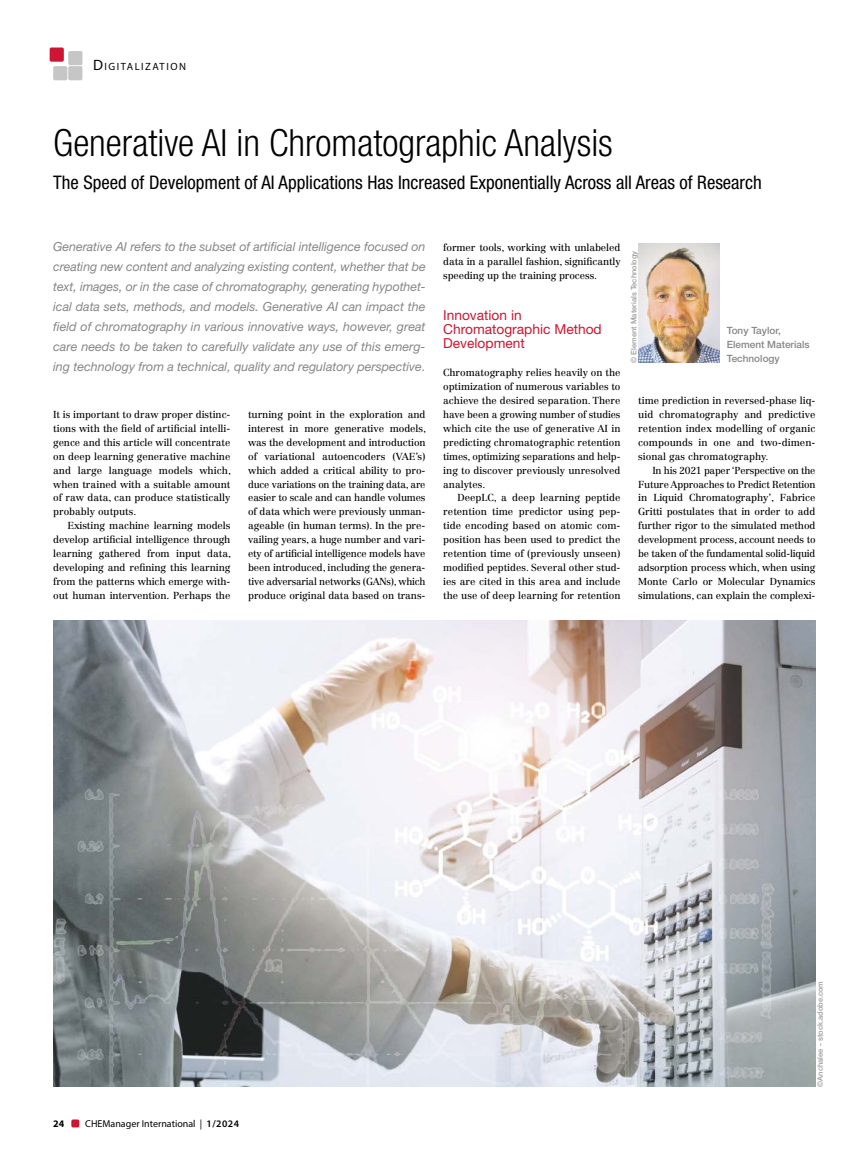
<style>
.page{position:relative;width:851px;height:1170px;background:#fff}
.page>*{position:absolute;margin:0;border:0;box-sizing:border-box;transform-origin:0 0}
.t1{font:300 condensed 37.5px "Helvetica Neue LT Std";color:#000}
.t2{font:condensed 18.75px "Helvetica Neue LT Std";color:#000}
.t3{font:13.75px/13.9px "Helvetica Neue LT Std";color:#ce1531}
.t4{font:italic 12.5px/20px "Helvetica Neue LT Std";color:#878787;text-align:justify}
.t5{font:10.5px "Myriad Pro";letter-spacing:.145em;color:#000}
.t6{font:10px/13.9px "Centennial LT Std";letter-spacing:-.01em;color:#000;text-align:justify}
.t7{font:500 10px/13.9px "Helvetica Neue LT Std";color:#878787}
.t8{font:10px "Myriad Pro";color:#000}
.t9{font:700 10px "Myriad Pro";color:#000}
.t10{font:500 7.5px "Helvetica Neue LT Std";color:#9d9d9c}
.s1{font-size:15px}
.s2{font-weight:600}
</style>
<div class="page">
<img style="left:638px;top:243px;width:81px;height:119px">
<img style="left:53px;top:620px;width:762px;height:466px">
<div style="left:71px;top:1119px;width:8px;height:8px;background:#ce1531;border-radius:2px"></div>
<div style="left:50px;top:47px;width:14px;height:15px;background:#ce1531;border-radius:2px"></div>
<div style="left:53px;top:66px;width:14px;height:14px;background:#c6c6c6;border-radius:2px"></div>
<div style="left:68px;top:51px;width:14px;height:14px;background:#c6c6c6;border-radius:2px"></div>
<div style="left:68px;top:66px;width:14px;height:14px;background:#c6c6c6;border-radius:2px"></div>
<p class="t5" style="left:93px;top:60px;width:94px"><span class="s1">D</span>IGITALIZATION</p>
<h1 class="t1" style="left:53px;top:121px;width:561px">Generative AI in Chromatographic Analysis</h1>
<h2 class="t2" style="left:53px;top:172px;width:710px">The Speed of Development of AI Applications Has Increased Exponentially Across all Areas of Research</h2>
<p class="t4" style="left:53px;top:236px;width:374px">Generative AI refers to the subset of artificial intelligence focused on creating new content and analyzing existing content, whether that be text, images, or in the case of chromatography, generating hypothet&shy;ical data sets, methods, and models. Generative AI can impact the field of chromatography in various innovative ways, however, great care needs to be taken to carefully validate any use of this emerg&shy;ing technology from a technical, quality and regulatory perspective.</p>
<p class="t6" style="left:53px;top:407px;width:179px">It is important to draw proper distinc&shy;tions with the field of artificial intelli&shy;gence and this article will concentrate on deep learning generative machine and large language models which, when trained with a suitable amount of raw data, can produce statistically probably outputs.</p>
<p class="t6" style="left:53px;top:519px;width:179px;text-indent:14px">Existing machine learning models develop artificial intelligence through learning gathered from input data, developing and refining this learning from the patterns which emerge with&shy;out human intervention. Perhaps the</p>
<p class="t6" style="left:248px;top:407px;width:179px">turning point in the exploration and interest in more generative models, was the development and introduction of variational autoencoders (VAE’s) which added a critical ability to pro&shy;duce variations on the training data, are easier to scale and can handle volumes of data which were previously unman&shy;ageable (in human terms). In the pre&shy;vailing years, a huge number and vari&shy;ety of artificial intelligence models have been introduced, including the genera&shy;tive adversarial networks (GANs), which produce original data based on trans-</p>
<p class="t6" style="left:443px;top:240px;width:179px">former tools, working with unlabeled data in a parallel fashion, significantly speeding up the training process.</p>
<h3 class="t3" style="left:443px;top:308px;width:160px">Innovation in<br>Chromatographic Method<br>Development</h3>
<p class="t6" style="left:443px;top:365px;width:179px">Chromatography relies heavily on the optimization of numerous variables to achieve the desired separation. There have been a growing number of studies which cite the use of generative AI in predicting chromatographic retention times, optimizing separations and help&shy;ing to discover previously unresolved analytes.</p>
<p class="t6" style="left:443px;top:491px;width:179px;text-indent:14px">DeepLC, a deep learning peptide retention time predictor using pep&shy;tide encoding based on atomic com&shy;position has been used to predict the retention time of (previously unseen) modified peptides. Several other stud&shy;ies are cited in this area and include the use of deep learning for retention</p>
<p class="t10" style="left:629px;top:362px;width:113px;rotate:-90deg">© Element Materials Technology</p>
<p class="t7" style="left:726px;top:324px;width:84px">Tony Taylor,<br>Element Materials</p>
<p class="t7" style="left:726px;top:351px;width:54px">Technology</p>
<p class="t6" style="left:638px;top:393px;width:179px">time prediction in reversed-phase liq&shy;uid chromatography and predictive retention index modelling of organic compounds in one and two-dimen&shy;sional gas chromatography.</p>
<p class="t6" style="left:638px;top:463px;width:179px;text-indent:14px">In his 2021 paper ‘Perspective on the Future Approaches to Predict Retention in Liquid Chromatography’, Fabrice Gritti postulates that in order to add further rigor to the simulated method development process, account needs to be taken of the fundamental solid-liquid adsorption process which, when using Monte Carlo or Molecular Dynamics simulations, can explain the complexi-</p>
<p class="t9" style="left:53px;top:1117px;width:13px">24</p>
<p class="t8" style="left:85px;top:1117px;width:155px">CHEManager International | <span class="s2">1/2024</span></p>
<p class="t10" style="left:815px;top:1086px;width:107px;rotate:-90deg">©Anchalee - stock.adobe.com</p>
</div>
